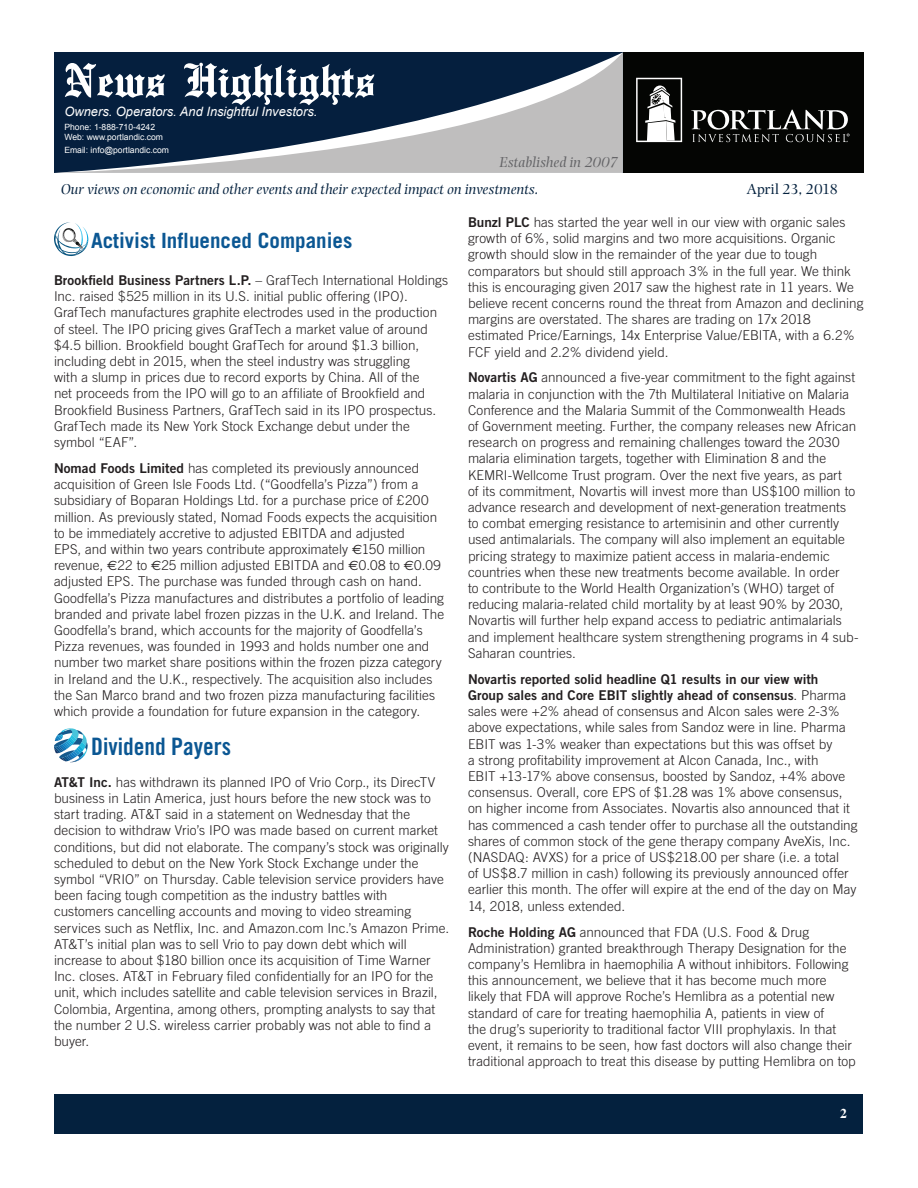
<style>
.page{position:relative;width:918px;height:1188px;background:#fff}
.page>*{position:absolute;margin:0;border:0;box-sizing:border-box;transform-origin:0 0}
.t1{font:500 51px "English Towne";color:#fff}
.t2{font:24px "Trade Gothic Bold Cond Twenty";color:#0b5793}
.t3{font:700 21px "Trade Gothic";color:#0b5793}
.t4{font:italic 15px "Photina";color:#04213e}
.t5{font:italic 15px "Photina";color:#636366}
.t6{font:15px "Photina";letter-spacing:-.015em;color:#04213e}
.Article_-_Body{font:300 13.5px/16.2px "Trade Gothic";color:#231f20}
.t7{font:700 13.5px "Times";color:#fff}
.t8{font:italic 12.9px "Arial";color:#fff}
.t9{font:8.55px/10.4px "Arial";color:#fff}
.s1{font-family:"Trade Gothic Bold Two";font-weight:400}
.s2{font-family:"Euro Sans";font-weight:400}
</style>
<div class="page">
<div style="left:606px;top:52px;width:258px;height:121px;background:#040503"></div>
<div style="left:55px;top:1094px;width:808px;height:39px;background:#04213e"></div>
<svg style="left:54px;top:53px;width:569px;height:120px;background:#4d5d71"></svg>
<svg style="left:636px;top:78px;width:46px;height:64px"></svg>
<svg style="left:691px;top:110px;width:159px;height:32px"></svg>
<svg style="left:54px;top:728px;width:34px;height:34px"></svg>
<svg style="left:54px;top:222px;width:35px;height:34px"></svg>
<h1 class="t1" style="left:64px;top:51px;width:312px">News Highlights</h1>
<p class="t8" style="left:64px;top:103px;width:255px">Owners. Operators. And Insightful Investors.</p>
<p class="t9" style="left:64px;top:122px;width:100px">Phone: 1-888-710-4242<br>Web: www.portlandic.com</p>
<p class="t9" style="left:64px;top:145px;width:106px">Email: info@portlandic.com</p>
<p class="t5" style="left:499px;top:153px;width:120px">Established in 2007</p>
<p class="t4" style="left:61px;top:181px;width:479px">Our views on economic and other events and their expected impact on investments.</p>
<p class="t6" style="left:747px;top:180px;width:93px">April 23, 2018</p>
<h3 class="t3" style="left:91px;top:227px;width:263px">Activist Influenced Companies</h3>
<p class="Article_-_Body" style="left:54px;top:272px;width:396px"><span class="s1">Brookfield Business Partners L.P.</span> – GrafTech International Holdings Inc. raised $525 million in its U.S. initial public offering (IPO).<br>GrafTech manufactures graphite electrodes used in the production of steel. The IPO pricing gives GrafTech a market value of around $4.5 billion. Brookfield bought GrafTech for around $1.3 billion, including debt in 2015, when the steel industry was struggling<br>with a slump in prices due to record exports by China. All of the<br>net proceeds from the IPO will go to an affiliate of Brookfield and Brookfield Business Partners, GrafTech said in its IPO prospectus.<br>GrafTech made its New York Stock Exchange debut under the symbol “EAF”.</p>
<p class="Article_-_Body" style="left:54px;top:460px;width:392px"><span class="s1">Nomad Foods Limited</span> has completed its previously announced acquisition of Green Isle Foods Ltd. (“Goodfella’s Pizza”) from a subsidiary of Boparan Holdings Ltd. for a purchase price of £200 million. As previously stated, Nomad Foods expects the acquisition to be immediately accretive to adjusted EBITDA and adjusted<br>EPS, and within two years contribute approximately <span class="s2">€</span>150 million revenue, <span class="s2">€</span>22 to <span class="s2">€</span>25 million adjusted EBITDA and <span class="s2">€</span>0.08 to <span class="s2">€</span>0.09 adjusted EPS. The purchase was funded through cash on hand.<br>Goodfella’s Pizza manufactures and distributes a portfolio of leading branded and private label frozen pizzas in the U.K. and Ireland. The Goodfella’s brand, which accounts for the majority of Goodfella’s Pizza revenues, was founded in 1993 and holds number one and number two market share positions within the frozen pizza category in Ireland and the U.K., respectively. The acquisition also includes the San Marco brand and two frozen pizza manufacturing facilities which provide a foundation for future expansion in the category.</p>
<p class="t2" style="left:91px;top:732px;width:141px">Dividend Payers</p>
<p class="Article_-_Body" style="left:54px;top:774px;width:397px"><span class="s1">AT&amp;T Inc.</span> has withdrawn its planned IPO of Vrio Corp., its DirecTV business in Latin America, just hours before the new stock was to start trading. AT&amp;T said in a statement on Wednesday that the decision to withdraw Vrio’s IPO was made based on current market conditions, but did not elaborate. The company’s stock was originally scheduled to debut on the New York Stock Exchange under the symbol “VRIO” on Thursday. Cable television service providers have been facing tough competition as the industry battles with customers cancelling accounts and moving to video streaming services such as Netflix, Inc. and Amazon.com Inc.’s Amazon Prime.<br>AT&amp;T’s initial plan was to sell Vrio to pay down debt which will increase to about $180 billion once its acquisition of Time Warner Inc. closes. AT&amp;T in February filed confidentially for an IPO for the unit, which includes satellite and cable television services in Brazil, Colombia, Argentina, among others, prompting analysts to say that the number 2 U.S. wireless carrier probably was not able to find a buyer.</p>
<p class="Article_-_Body" style="left:468px;top:214px;width:397px"><span class="s1">Bunzl PLC</span> has started the year well in our view with organic sales growth of 6%, solid margins and two more acquisitions. Organic growth should slow in the remainder of the year due to tough comparators but should still approach 3% in the full year. We think this is encouraging given 2017 saw the highest rate in 11 years. We believe recent concerns round the threat from Amazon and declining margins are overstated. The shares are trading on 17x 2018 estimated Price/Earnings, 14x Enterprise Value/EBITA, with a 6.2% FCF yield and 2.2% dividend yield.</p>
<p class="Article_-_Body" style="left:468px;top:369px;width:392px"><span class="s1">Novartis AG</span> announced a five-year commitment to the fight against malaria in conjunction with the 7th Multilateral Initiative on Malaria Conference and the Malaria Summit of the Commonwealth Heads of Government meeting. Further, the company releases new African research on progress and remaining challenges toward the 2030 malaria elimination targets, together with Elimination 8 and the KEMRI-Wellcome Trust program. Over the next five years, as part<br>of its commitment, Novartis will invest more than US$100 million to advance research and development of next-generation treatments to combat emerging resistance to artemisinin and other currently used antimalarials. The company will also implement an equitable pricing strategy to maximize patient access in malaria-endemic countries when these new treatments become available. In order<br>to contribute to the World Health Organization’s (WHO) target of reducing malaria-related child mortality by at least 90% by 2030, Novartis will further help expand access to pediatric antimalarials and implement healthcare system strengthening programs in 4 sub-Saharan countries.</p>
<p class="Article_-_Body" style="left:468px;top:671px;width:391px"><span class="s1">Novartis reported solid headline Q1 results in our view with<br>Group sales and Core EBIT slightly ahead of consensus</span>. Pharma sales were +2% ahead of consensus and Alcon sales were 2-3% above expectations, while sales from Sandoz were in line. Pharma EBIT was 1-3% weaker than expectations but this was offset by<br>a strong profitability improvement at Alcon Canada, Inc., with<br>EBIT +13-17% above consensus, boosted by Sandoz, +4% above consensus. Overall, core EPS of $1.28 was 1% above consensus, on higher income from Associates. Novartis also announced that it has commenced a cash tender offer to purchase all the outstanding shares of common stock of the gene therapy company AveXis, Inc. (NASDAQ: AVXS) for a price of US$218.00 per share (i.e. a total<br>of US$8.7 million in cash) following its previously announced offer earlier this month. The offer will expire at the end of the day on May 14, 2018, unless extended.</p>
<p class="Article_-_Body" style="left:468px;top:924px;width:389px"><span class="s1">Roche Holding AG</span> announced that FDA (U.S. Food &amp; Drug Administration) granted breakthrough Therapy Designation for the company’s Hemlibra in haemophilia A without inhibitors. Following this announcement, we believe that it has become much more likely that FDA will approve Roche’s Hemlibra as a potential new standard of care for treating haemophilia A, patients in view of<br>the drug’s superiority to traditional factor VIII prophylaxis. In that event, it remains to be seen, how fast doctors will also change their traditional approach to treat this disease by putting Hemlibra on top</p>
<p class="t7" style="left:840px;top:1100px;width:8px">2</p>
</div>
